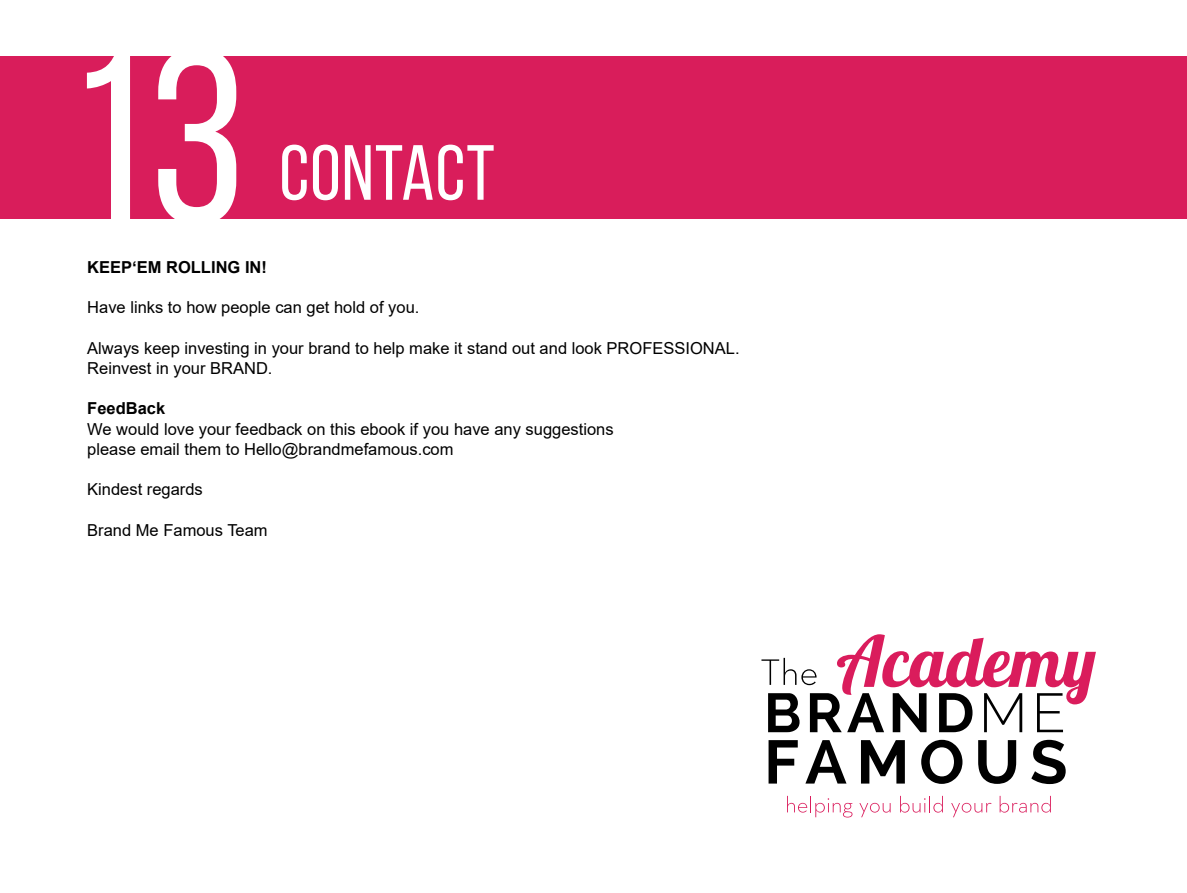
<style>
.page{position:relative;width:1187px;height:893px;background:#fff}
.page>*{position:absolute;margin:0;border:0;box-sizing:border-box;transform-origin:0 0}
.t1{font:247.5px "Bebas Neue";color:#fff}
.t2{font:78px "Bebas Neue";letter-spacing:.015em;color:#fff}
.t3{font:16.5px/20.2px "Arial";color:#000}
.t4{font:700 16.5px "Arial";color:#000}
</style>
<div class="page">
<div style="left:0;top:57px;width:1186px;height:162px;background:#d91d5b"></div>
<svg style="left:787px;top:796px;width:65px;height:21px"></svg>
<svg style="left:859px;top:803px;width:31px;height:14px"></svg>
<svg style="left:900px;top:796px;width:42px;height:17px"></svg>
<svg style="left:951px;top:803px;width:40px;height:14px"></svg>
<svg style="left:999px;top:796px;width:51px;height:17px"></svg>
<svg style="left:761px;top:634px;width:334px;height:98px"></svg>
<svg style="left:768px;top:740px;width:29px;height:44px"></svg>
<svg style="left:805px;top:740px;width:41px;height:44px"></svg>
<svg style="left:861px;top:740px;width:43px;height:44px"></svg>
<svg style="left:921px;top:740px;width:41px;height:44px"></svg>
<svg style="left:978px;top:740px;width:38px;height:44px"></svg>
<svg style="left:1031px;top:740px;width:34px;height:44px"></svg>
<h1 class="t1" style="left:66px;top:3px;width:181px">13</h1>
<h2 class="t2" style="left:279px;top:131px;width:217px">CONTACT</h2>
<p class="t4" style="left:87px;top:255px;width:181px">KEEP‘EM ROLLING IN!</p>
<p class="t3" style="left:87px;top:297px;width:334px">Have links to how people can get hold of you.</p>
<p class="t3" style="left:87px;top:338px;width:654px">Always keep investing in your brand to help make it stand out and look PROFESSIONAL.<br>Reinvest in your BRAND.</p>
<p class="t4" style="left:87px;top:397px;width:79px">FeedBack</p>
<p class="t3" style="left:87px;top:419px;width:528px">We would love your feedback on this ebook if you have any suggestions please email them to Hello@brandmefamous.com</p>
<p class="t3" style="left:87px;top:479px;width:117px">Kindest regards</p>
<p class="t3" style="left:87px;top:520px;width:182px">Brand Me Famous Team</p>
</div>
